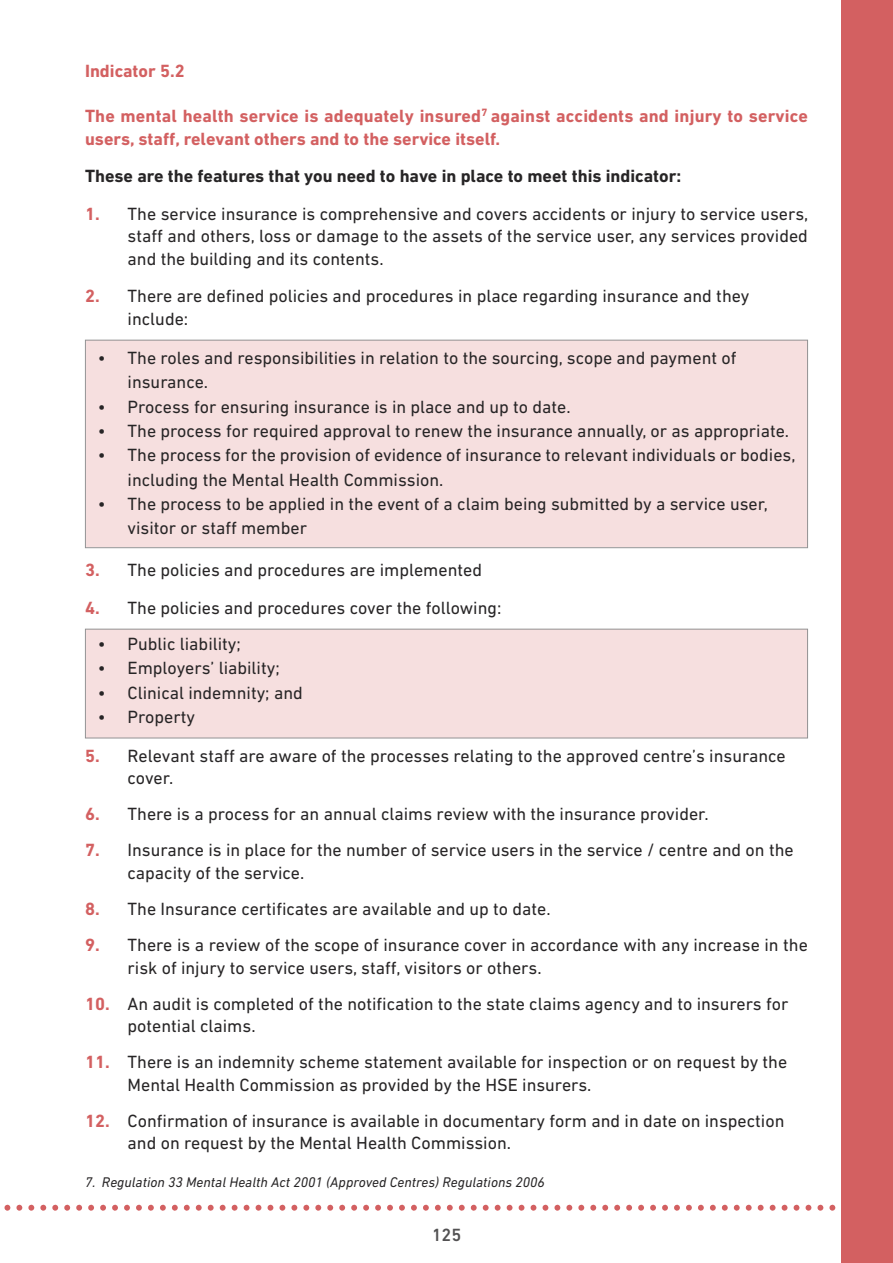
<style>
.page{position:relative;width:893px;height:1263px;background:#fff}
.page>*{position:absolute;margin:0;border:0;box-sizing:border-box;transform-origin:0 0}
.t1{font:18px/22.5px "DIN Next LT Pro";color:#272526}
.t2{font:700 18px/22.5px "DIN Next LT Pro";letter-spacing:.01em;color:#d36061}
.t3{font:700 18px "DIN Next LT Pro";color:#272526}
.t4{font:500 18px "DIN Next LT Pro";color:#525152}
.t5{font:italic 14.25px "DIN Next LT Pro";color:#272526}
.s1{font-weight:700;color:#d36061}
</style>
<div class="page">
<div style="left:842px;top:0;width:51px;height:1263px;background:#d36061"></div>
<div style="left:86px;top:629px;width:721px;height:109px;background:#f6dfdf"></div>
<div style="left:85px;top:629px;width:723px;height:109px;border:1px solid #939293"></div>
<div style="left:86px;top:340px;width:721px;height:207px;background:#f6dfdf"></div>
<div style="left:85px;top:340px;width:723px;height:208px;border:1px solid #939293"></div>
<svg style="left:4px;top:1205px;width:838px;height:6px"></svg>
<p class="t2" style="left:85px;top:62px;width:101px">Indicator 5.2</p>
<p class="t2" style="left:85px;top:107px;width:724px">The mental health service is adequately insured<sup>7</sup> against accidents and injury to service users, staff, relevant others and to the service itself.</p>
<p class="t3" style="left:85px;top:170px;width:598px">These are the features that you need to have in place to meet this indicator:</p>
<p class="t1" style="left:128px;top:204px;width:682px;text-align:justify;text-indent:-42px"><span class="s1">1.</span> The service insurance is comprehensive and covers accidents or injury to service users, staff and others, loss or damage to the assets of the service user, any services provided and the building and its contents.</p>
<p class="t1" style="left:128px;top:287px;width:623px;text-indent:-43px"><span class="s1">2.</span> There are defined policies and procedures in place regarding insurance and they include:</p>
<p class="t1" style="left:128px;top:347px;width:610px;line-height:24.3px;text-indent:-30px">• The roles and responsibilities in relation to the sourcing, scope and payment of insurance.</p>
<p class="t1" style="left:98px;top:397px;width:474px">• Process for ensuring insurance is in place and up to date.</p>
<p class="t1" style="left:98px;top:421px;width:693px">• The process for required approval to renew the insurance annually, or as appropriate.</p>
<p class="t1" style="left:128px;top:445px;width:669px;line-height:24.3px;text-indent:-30px">• The process for the provision of evidence of insurance to relevant individuals or bodies, including the Mental Health Commission.</p>
<p class="t1" style="left:128px;top:493px;width:642px;line-height:24.3px;text-indent:-30px">• The process to be applied in the event of a claim being submitted by a service user, visitor or staff member</p>
<p class="t1" style="left:85px;top:560px;width:399px"><span class="s1">3.</span> The policies and procedures are implemented</p>
<p class="t1" style="left:85px;top:598px;width:418px"><span class="s1">4.</span> The policies and procedures cover the following:</p>
<p class="t1" style="left:98px;top:634px;width:145px">• Public liability;</p>
<p class="t1" style="left:98px;top:659px;width:183px">• Employers’ liability;</p>
<p class="t1" style="left:98px;top:683px;width:207px">• Clinical indemnity; and</p>
<p class="t1" style="left:98px;top:707px;width:99px">• Property</p>
<p class="t1" style="left:128px;top:746px;width:660px;text-indent:-43px"><span class="s1">5.</span> Relevant staff are aware of the processes relating to the approved centre’s insurance cover.</p>
<p class="t1" style="left:85px;top:805px;width:625px"><span class="s1">6.</span> There is a process for an annual claims review with the insurance provider.</p>
<p class="t1" style="left:128px;top:841px;width:668px;text-indent:-43px"><span class="s1">7.</span> Insurance is in place for the number of service users in the service / centre and on the capacity of the service.</p>
<p class="t1" style="left:85px;top:899px;width:467px"><span class="s1">8.</span> The Insurance certificates are available and up to date.</p>
<p class="t1" style="left:128px;top:935px;width:682px;text-indent:-42px"><span class="s1">9.</span> There is a review of the scope of insurance cover in accordance with any increase in the risk of injury to service users, staff, visitors or others.</p>
<p class="t1" style="left:128px;top:994px;width:662px;text-indent:-43px"><span class="s1">10.</span> An audit is completed of the notification to the state claims agency and to insurers for potential claims.</p>
<p class="t1" style="left:128px;top:1052px;width:661px;text-indent:-43px"><span class="s1">11.</span> There is an indemnity scheme statement available for inspection or on request by the<br>Mental Health Commission as provided by the HSE insurers.</p>
<p class="t1" style="left:128px;top:1111px;width:658px;text-indent:-43px"><span class="s1">12.</span> Confirmation of insurance is available in documentary form and in date on inspection and on request by the Mental Health Commission.</p>
<p class="t5" style="left:85px;top:1177px;width:461px">7. Regulation 33 Mental Health Act 2001 (Approved Centres) Regulations 2006</p>
<p class="t4" style="left:432px;top:1229px;width:31px">125</p>
</div>
